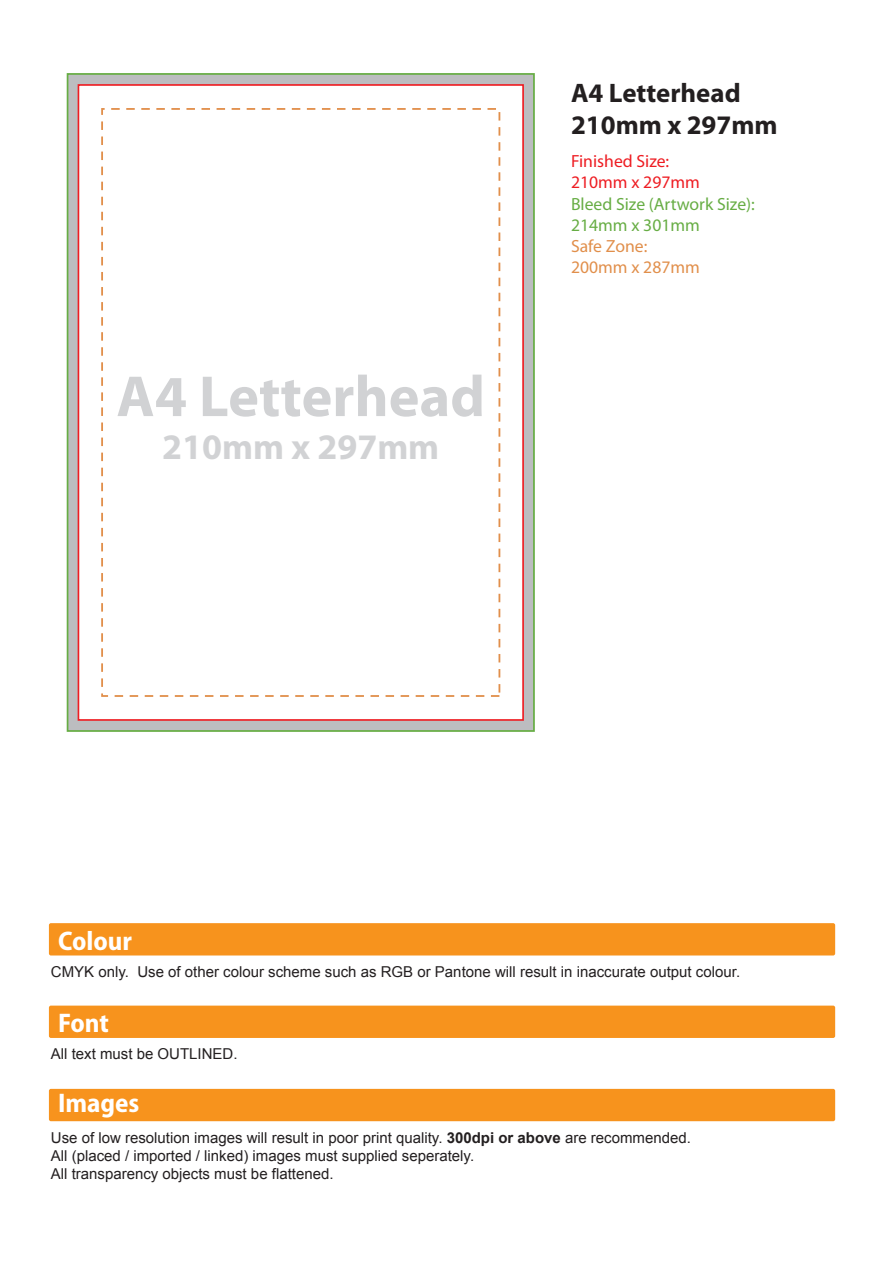
<style>
.page{position:relative;width:893px;height:1263px;background:#fff}
.page>*{position:absolute;margin:0;border:0;box-sizing:border-box;transform-origin:0 0}
.t1{font:700 58.35px "Myriad Pro";color:#d1d2d4}
.t2{font:700 36px "Myriad Pro";color:#d1d2d4}
.t3{font:700 semi-condensed 27px "Myriad Pro";color:#fff}
.t4{font:700 26.85px/32.2px "Myriad Pro";color:#231f20}
.t5{font:17.7px/21.1px "Myriad Pro";color:#67ad44}
.t6{font:17.7px/21.1px "Myriad Pro";color:#ee1d23}
.t7{font:17.7px/21.1px "Myriad Pro";color:#e18f4b}
.t8{font:15px/18px "Arial";color:#231f20}
.s1{font-weight:700}
</style>
<div class="page">
<div style="left:67px;top:73px;width:468px;height:659px;background:#bcbdc0;border:2px solid #67ad44"></div>
<div style="left:78px;top:84px;width:446px;height:637px;background:#fff;border:2px solid #ee1d23"></div>
<div style="left:101px;top:108px;width:399px;height:589px;border:2px dashed #e18f4b"></div>
<div style="left:49px;top:923px;width:786px;height:32px;background:#f7931d;border-radius:2px"></div>
<div style="left:49px;top:1005px;width:786px;height:33px;background:#f7931d;border-radius:2px"></div>
<div style="left:49px;top:1089px;width:786px;height:32px;background:#f7931d;border-radius:2px"></div>
<h3 class="t4" style="left:571px;top:77px;width:208px">A4 Letterhead<br>210mm x 297mm</h3>
<h1 class="t1" style="left:116px;top:364px;width:370px">A4 Letterhead</h1>
<h2 class="t2" style="left:162px;top:427px;width:278px">210mm x 297mm</h2>
<p class="t6" style="left:571px;top:150px;width:130px">Finished Size:<br>210mm x 297mm</p>
<p class="t5" style="left:571px;top:193px;width:185px">Bleed Size (Artwork Size):<br>214mm x 301mm</p>
<p class="t7" style="left:571px;top:235px;width:130px">Safe Zone:<br>200mm x 287mm</p>
<h3 class="t3" style="left:58px;top:925px;width:76px">Colour</h3>
<p class="t8" style="left:51px;top:963px;width:691px">CMYK only. Use of other colour scheme such as RGB or Pantone will result in inaccurate output colour.</p>
<h3 class="t3" style="left:58px;top:1008px;width:52px">Font</h3>
<p class="t8" style="left:51px;top:1045px;width:188px">All text must be OUTLINED.</p>
<h3 class="t3" style="left:58px;top:1088px;width:83px">Images</h3>
<p class="t8" style="left:51px;top:1129px;width:641px">Use of low resolution images will result in poor print quality. <span class="s1">300dpi or above</span> are recommended.<br>All (placed / imported / linked) images must supplied seperately.<br>All transparency objects must be flattened.</p>
</div>
